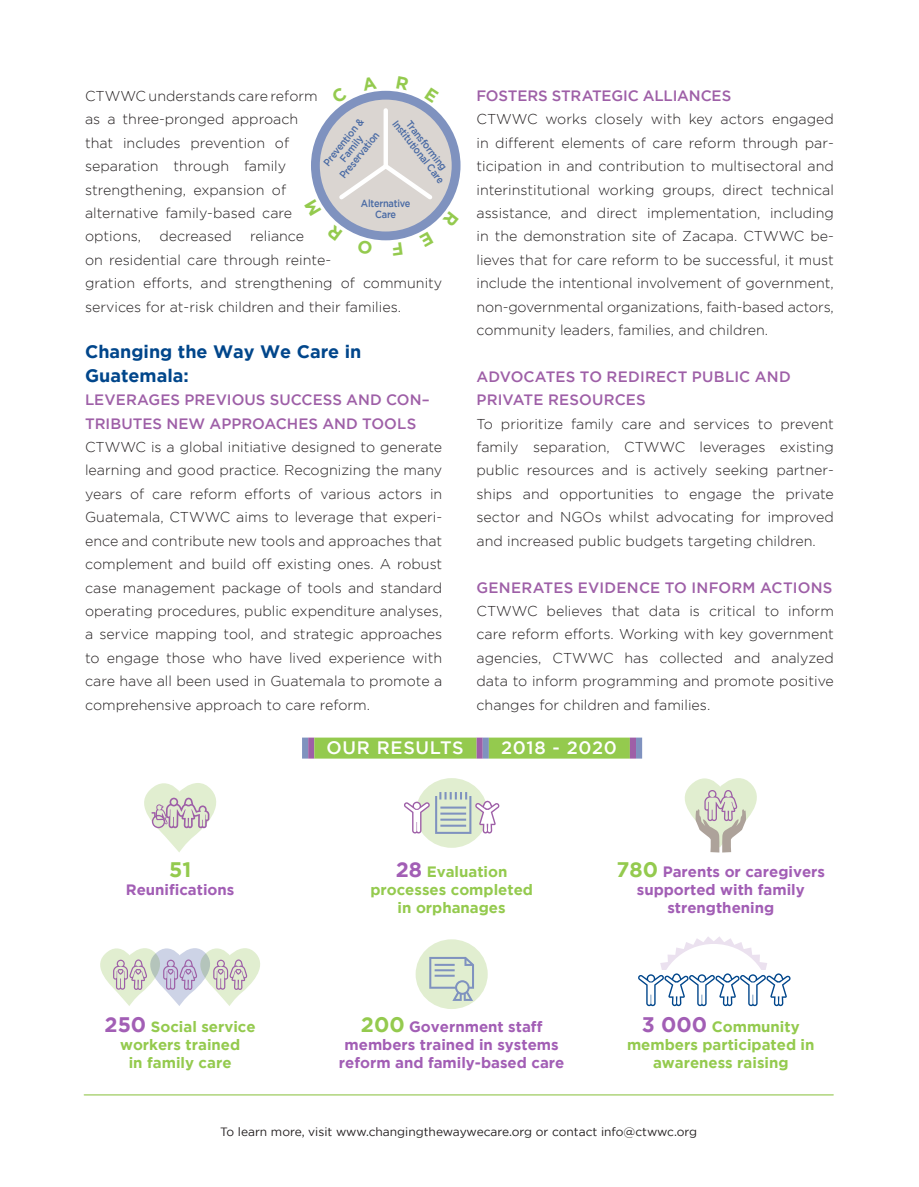
<style>
.page{position:relative;width:919px;height:1187px;background:#fff}
.page>*{position:absolute;margin:0;border:0;box-sizing:border-box;transform-origin:0 0}
.Infog_text{font:700 21px "Gotham";color:#94ca4e}
.Body_text{font:700 18px "Gotham";color:#01468b}
.Subhead_A{font:500 18px "Gotham";letter-spacing:.04em;color:#fff}
.Subhead_B{font:500 15px/23.4px "Gotham";letter-spacing:.005em;color:#9e5fa7}
.Infog_text-2{font:700 15px/18px "Gotham";color:#a25eb5;text-align:center}
.Infog_text-3{font:700 15px/18px "Gotham";color:#94ca4e;text-align:center}
.Body_text-2{font:300 14.25px/23.4px "Gotham";color:#231f20;text-align:justify}
.Source{font:12px "Gotham";color:#231f20}
.Footnote{font:500 10.35px/10.4px "Gotham";letter-spacing:-.02em;color:#496aa4;text-align:center;scale:.9 1}
.s1{font-size:21px;color:#a25eb5}
.s2{font-size:21px;color:#94ca4e}
</style>
<div class="page">
<svg style="left:314px;top:95px;width:143px;height:143px;background:#ceccce"></svg>
<hr style="left:84px;top:1093px;width:749px;height:2px;background:#afd57b">
<div style="left:302px;top:737px;width:6px;height:21px;background:#7f92bf"></div>
<div style="left:308px;top:737px;width:6px;height:21px;background:#9e5fa7"></div>
<div style="left:314px;top:737px;width:162px;height:21px;background:#94ca4e"></div>
<div style="left:476px;top:737px;width:6px;height:21px;background:#9e5fa7"></div>
<div style="left:482px;top:737px;width:7px;height:21px;background:#7f92bf"></div>
<div style="left:489px;top:737px;width:141px;height:21px;background:#94ca4e"></div>
<div style="left:630px;top:737px;width:6px;height:21px;background:#9e5fa7"></div>
<div style="left:636px;top:737px;width:6px;height:21px;background:#7f92bf"></div>
<svg style="left:684px;top:778px;width:73px;height:74px"></svg>
<svg style="left:638px;top:936px;width:152px;height:71px"></svg>
<div style="left:415px;top:939px;width:72px;height:69px;background:#e1eed0;border-radius:50%"></div>
<svg style="left:429px;top:957px;width:45px;height:43px"></svg>
<svg style="left:100px;top:948px;width:160px;height:58px"></svg>
<div style="left:415px;top:778px;width:72px;height:69px;background:#e1eed0;border-radius:50%"></div>
<svg style="left:404px;top:801px;width:25px;height:32px"></svg>
<svg style="left:435px;top:792px;width:64px;height:41px"></svg>
<div style="left:311px;top:91px;width:149px;height:149px;border:9px solid #7f92bf;border-radius:50%"></div>
<div style="left:383px;top:110px;width:5px;height:57px;background:#fff"></div>
<svg style="left:335px;top:160px;width:101px;height:43px;background:#ded9d6"></svg>
<svg style="left:144px;top:783px;width:72px;height:69px"></svg>
<p class="Body_text-2" style="left:85px;top:84px;width:234px;text-align:left">CTWWC understands care reform as a three-pronged approach that includes prevention of separation through family strengthening, expansion of alternative family-based care options,</p>
<p class="Footnote" style="left:321px;top:161px;width:65px;rotate:-51deg">Prevention &amp;</p>
<p class="Footnote" style="left:399px;top:118px;width:87px;rotate:52deg">Institutional Care</p>
<p class="Footnote" style="left:412px;top:118px;width:67px;rotate:52deg">Transforming</p>
<p class="Footnote" style="left:337px;top:173px;width:64px;rotate:-51deg">Preservation</p>
<p class="Footnote" style="left:361px;top:198px;width:57px">Alternative<br>Care</p>
<p class="Footnote" style="left:338px;top:157px;width:35px;rotate:-51deg">Family</p>
<p class="Body_text-2" style="left:85px;top:224px;width:358px;text-align:left;text-indent:165px">reliance<br>on residential care through reinte-<br>gration efforts, and strengthening of community services for at-risk children and their families.</p>
<p class="Body_text" style="left:85px;top:341px;width:278px">Changing the Way We Care in</p>
<p class="Body_text" style="left:85px;top:365px;width:105px">Guatemala:</p>
<p class="Subhead_B" style="left:85px;top:388px;width:346px">LEVERAGES PREVIOUS SUCCESS AND CON–<br>TRIBUTES NEW APPROACHES AND TOOLS</p>
<p class="Body_text-2" style="left:85px;top:435px;width:359px">CTWWC is a global initiative designed to generate learning and good practice. Recognizing the many years of care reform efforts of various actors in Guatemala, CTWWC aims to leverage that experi&shy;ence and contribute new tools and approaches that complement and build off existing ones. A robust case management package of tools and standard operating procedures, public expenditure analyses, a service mapping tool, and strategic approaches to engage those who have lived experience with care have all been used in Guatemala to promote a comprehensive approach to care reform.</p>
<p class="Body_text-2" style="left:159px;top:224px;width:74px">decreased</p>
<p class="Subhead_B" style="left:476px;top:83px;width:256px">FOSTERS STRATEGIC ALLIANCES</p>
<p class="Body_text-2" style="left:476px;top:107px;width:359px">CTWWC works closely with key actors engaged in different elements of care reform through par&shy;ticipation in and contribution to multisectoral and interinstitutional working groups, direct technical assistance, and direct implementation, including in the demonstration site of Zacapa. CTWWC be&shy;lieves that for care reform to be successful, it must include the intentional involvement of government, non-governmental organizations, faith-based actors, community leaders, families, and children.</p>
<p class="Subhead_B" style="left:476px;top:364px;width:316px">ADVOCATES TO REDIRECT PUBLIC AND<br>PRIVATE RESOURCES</p>
<p class="Body_text-2" style="left:476px;top:411px;width:359px">To prioritize family care and services to prevent family separation, CTWWC leverages existing public resources and is actively seeking partner&shy;ships and opportunities to engage the private sector and NGOs whilst advocating for improved and increased public budgets targeting children.</p>
<p class="Subhead_B" style="left:476px;top:575px;width:357px">GENERATES EVIDENCE TO INFORM ACTIONS</p>
<p class="Body_text-2" style="left:476px;top:599px;width:359px">CTWWC believes that data is critical to inform care reform efforts. Working with key government agencies, CTWWC has collected and analyzed data to inform programming and promote positive changes for children and families.</p>
<p class="Infog_text" style="left:169px;top:857px;width:24px">51</p>
<p class="Infog_text-2" style="left:126px;top:880px;width:110px">Reunifications</p>
<p class="Infog_text-3" style="left:105px;top:1016px;width:152px"><span class="s1">250</span> Social service workers trained<br>in family care</p>
<p class="Subhead_A" style="left:326px;top:737px;width:139px">OUR RESULTS</p>
<p class="Subhead_A" style="left:501px;top:737px;width:117px">2018 - 2020</p>
<p class="Infog_text-3" style="left:370px;top:862px;width:164px"><span class="s1">28</span> Evaluation processes completed in orphanages</p>
<p class="Infog_text-2" style="left:339px;top:1016px;width:227px"><span class="s2">200</span> Government staff members trained in systems reform and family-based care</p>
<p class="Infog_text-2" style="left:616px;top:862px;width:210px"><span class="s2">780</span> Parents or caregivers supported with family strengthening</p>
<p class="Infog_text-3" style="left:627px;top:1016px;width:189px"><span class="s1">3 000</span> Community members participated in awareness raising</p>
<p class="Source" style="left:220px;top:1125px;width:478px">To learn more, visit www.changingthewaywecare.org or contact info@ctwwc.org</p>
</div>
